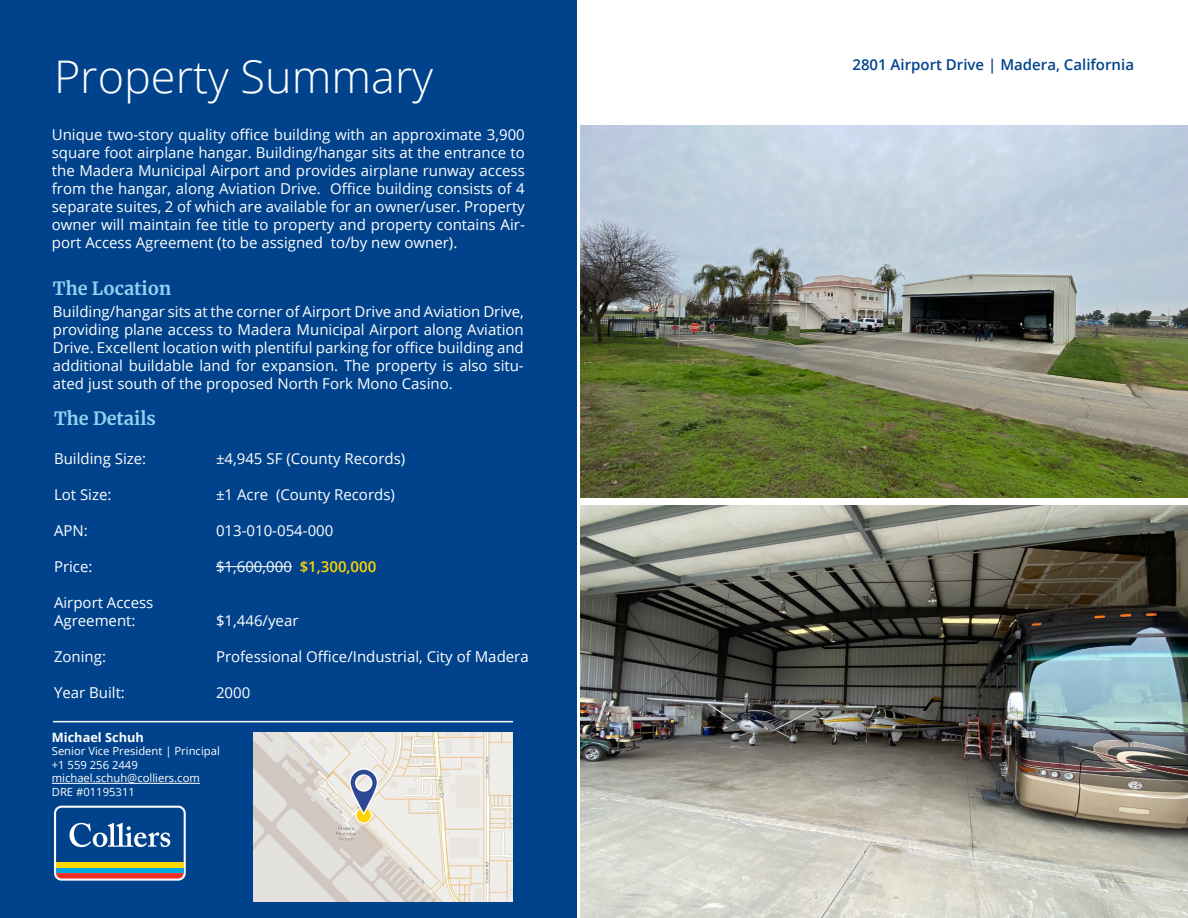
<style>
.page{position:relative;width:1188px;height:918px;background:#fff}
.page>*{position:absolute;margin:0;border:0;box-sizing:border-box;transform-origin:0 0}
.t1{font:300 45px "Open Sans";color:#fff}
.t2{font:700 18px "Merriweather";color:#96d1f2}
.t3{font:15px/18px "Open Sans";color:#fff;text-align:justify}
.t4{font:600 15px "Open Sans";color:#00438c}
.t5{font:700 12.75px "Open Sans";color:#fff}
.t6{font:11.25px/13.5px "Open Sans";color:#fff}
.s1{font-weight:600;color:#ffd400}
</style>
<div class="page">
<div style="left:0;top:0;width:577px;height:918px;background:#00438c"></div>
<hr style="left:216px;top:566px;width:76px;height:1px;background:#fff">
<hr style="left:53px;top:721px;width:460px;height:1px;background:#fff">
<svg style="left:54px;top:806px;width:132px;height:75px"></svg>
<div style="left:56px;top:868px;width:128px;height:5px;background:#00a8e4"></div>
<div style="left:56px;top:862px;width:128px;height:6px;background:#ffd600"></div>
<svg style="left:56px;top:873px;width:128px;height:6px"></svg>
<svg style="left:56px;top:808px;width:128px;height:54px"></svg>
<img style="left:580px;top:126px;width:608px;height:372px">
<img style="left:580px;top:505px;width:608px;height:413px">
<hr style="left:52px;top:783px;width:148px;height:1px;background:#fff">
<img style="left:254px;top:732px;width:259px;height:170px">
<svg style="left:356px;top:808px;width:15px;height:15px"></svg>
<div style="left:355px;top:807px;width:17px;height:17px;border:1px solid #fff;border-radius:50%"></div>
<svg style="left:348px;top:767px;width:31px;height:50px"></svg>
<h1 class="t1" style="left:54px;top:46px;width:381px">Property Summary</h1>
<p class="t3" style="left:52px;top:125px;width:475px">Unique two-story quality office building with an approximate 3,900 square foot airplane hangar. Building/hangar sits at the entrance to the Madera Municipal Airport and provides airplane runway access from the hangar, along Aviation Drive. Office building consists of 4 separate suites, 2 of which are available for an owner/user. Property owner will maintain fee title to property and property contains Air&shy;port Access Agreement (to be assigned to/by new owner).</p>
<p class="t2" style="left:53px;top:276px;width:120px">The Location</p>
<p class="t3" style="left:53px;top:302px;width:472px">Building/hangar sits at the corner of Airport Drive and Aviation Drive, providing plane access to Madera Municipal Airport along Aviation Drive. Excellent location with plentiful parking for office building and additional buildable land for expansion. The property is also situ&shy;ated just south of the proposed North Fork Mono Casino.</p>
<p class="t2" style="left:54px;top:406px;width:103px">The Details</p>
<p class="t3" style="left:54px;top:449px;width:94px">Building Size:</p>
<p class="t3" style="left:216px;top:449px;width:191px">±4,945 SF (County Records)</p>
<p class="t3" style="left:54px;top:485px;width:59px">Lot Size:</p>
<p class="t3" style="left:216px;top:485px;width:180px">±1 Acre (County Records)</p>
<p class="t3" style="left:54px;top:521px;width:35px">APN:</p>
<p class="t3" style="left:216px;top:521px;width:119px">013-010-054-000</p>
<p class="t3" style="left:54px;top:557px;width:40px">Price:</p>
<p class="t3" style="left:216px;top:557px;width:162px">$1,600,000 <span class="s1">$1,300,000</span></p>
<p class="t3" style="left:54px;top:593px;width:101px">Airport Access<br>Agreement:</p>
<p class="t3" style="left:216px;top:611px;width:84px">$1,446/year</p>
<p class="t3" style="left:54px;top:647px;width:54px">Zoning:</p>
<p class="t3" style="left:216px;top:647px;width:314px">Professional Office/Industrial, City of Madera</p>
<p class="t3" style="left:54px;top:683px;width:72px">Year Built:</p>
<p class="t3" style="left:216px;top:683px;width:36px">2000</p>
<p class="t5" style="left:52px;top:728px;width:93px">Michael Schuh</p>
<p class="t6" style="left:52px;top:744px;width:170px">Senior Vice President | Principal +1 559 256 2449 michael.schuh@colliers.com<br>DRE #01195311</p>
<p class="t4" style="left:852px;top:55px;width:283px">2801 Airport Drive | Madera, California</p>
</div>
